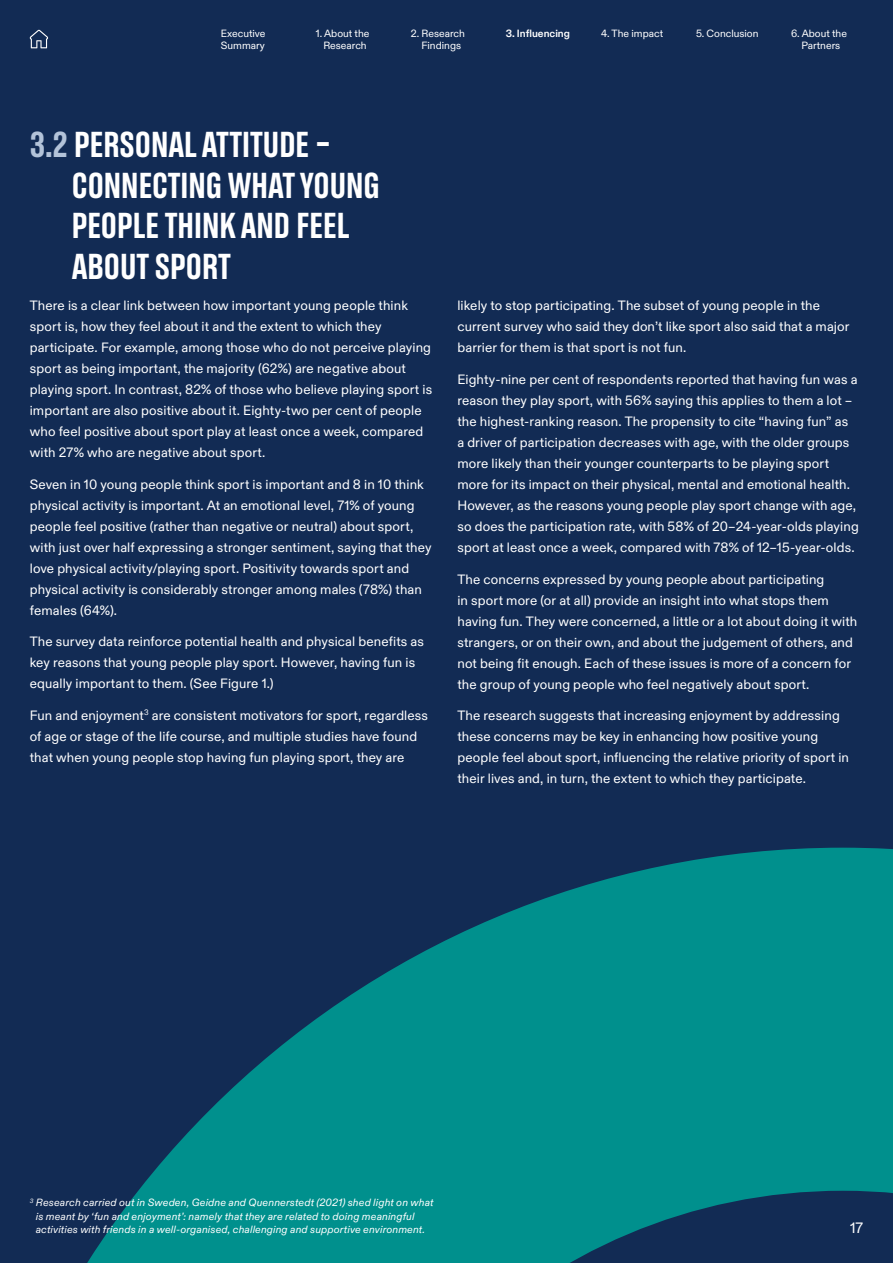
<style>
.page{position:relative;width:893px;height:1263px;background:#122b54}
.page>*{position:absolute;margin:0;border:0;box-sizing:border-box;transform-origin:0 0}
.t1{font:36px/40.5px "Olympic Headline";color:#fff}
.t2{font:15px "Olympic Sans";color:#fff}
.t3{font:13.5px/21px "Olympic Sans";letter-spacing:.01em;color:#fff}
.t4{font:italic 10.5px/13.5px "Olympic Sans";letter-spacing:.015em;color:#fff}
.t5{font:10.5px/12px "Olympic Sans";color:#fff}
.t6{font:700 10.5px "Olympic Sans";color:#fff}
.s1{color:#b3c3d9}
</style>
<div class="page">
<svg style="left:87px;top:848px;width:806px;height:415px;fill:#00908d"></svg>
<svg style="left:30px;top:30px;width:18px;height:18px"></svg>
<p class="t5" style="left:316px;top:27px;width:55px;text-align:center">1. About the<br>Research</p>
<p class="t6" style="left:506px;top:25px;width:65px">3. Influencing</p>
<p class="t5" style="left:601px;top:27px;width:64px">4. The impact</p>
<p class="t5" style="left:696px;top:27px;width:64px">5. Conclusion</p>
<p class="t5" style="left:791px;top:27px;width:57px;text-align:center">6. About the<br>Partners</p>
<p class="t5" style="left:221px;top:27px;width:46px">Executive<br>Summary</p>
<p class="t5" style="left:421px;top:27px;width:45px;text-indent:-10px">2. Research<br>Findings</p>
<h1 class="t1" style="left:72px;top:124px;width:309px;text-indent:-42px"><span class="s1">3.2</span> PERSONAL ATTITUDE –<br>CONNECTING WHAT YOUNG<br>PEOPLE THINK AND FEEL<br>ABOUT SPORT</h1>
<p class="t3" style="left:30px;top:294px;width:404px">There is a clear link between how important young people think sport is, how they feel about it and the extent to which they participate. For example, among those who do not perceive playing sport as being important, the majority (62%) are negative about playing sport. In contrast, 82% of those who believe playing sport is important are also positive about it. Eighty-two per cent of people who feel positive about sport play at least once a week, compared with 27% who are negative about sport.</p>
<p class="t3" style="left:30px;top:473px;width:403px">Seven in 10 young people think sport is important and 8 in 10 think physical activity is important. At an emotional level, 71% of young people feel positive (rather than negative or neutral) about sport, with just over half expressing a stronger sentiment, saying that they love physical activity/playing sport. Positivity towards sport and physical activity is considerably stronger among males (78%) than females (64%).</p>
<p class="t3" style="left:30px;top:630px;width:396px">The survey data reinforce potential health and physical benefits as key reasons that young people play sport. However, having fun is equally important to them. (See Figure 1.)</p>
<p class="t3" style="left:30px;top:704px;width:400px">Fun and enjoyment<sup>3</sup> are consistent motivators for sport, regardless of age or stage of the life course, and multiple studies have found that when young people stop having fun playing sport, they are</p>
<p class="t3" style="left:457px;top:294px;width:394px">likely to stop participating. The subset of young people in the current survey who said they don’t like sport also said that a major barrier for them is that sport is not fun.</p>
<p class="t3" style="left:457px;top:368px;width:403px">Eighty-nine per cent of respondents reported that having fun was a reason they play sport, with 56% saying this applies to them a lot – the highest-ranking reason. The propensity to cite “having fun” as<br>a driver of participation decreases with age, with the older groups more likely than their younger counterparts to be playing sport more for its impact on their physical, mental and emotional health.<br>However, as the reasons young people play sport change with age, so does the participation rate, with 58% of 20–24-year-olds playing sport at least once a week, compared with 78% of 12–15-year-olds.</p>
<p class="t3" style="left:457px;top:567px;width:401px">The concerns expressed by young people about participating<br>in sport more (or at all) provide an insight into what stops them having fun. They were concerned, a little or a lot about doing it with strangers, or on their own, and about the judgement of others, and not being fit enough. Each of these issues is more of a concern for the group of young people who feel negatively about sport.</p>
<p class="t3" style="left:457px;top:704px;width:393px">The research suggests that increasing enjoyment by addressing these concerns may be key in enhancing how positive young people feel about sport, influencing the relative priority of sport in their lives and, in turn, the extent to which they participate.</p>
<p class="t4" style="left:36px;top:1195px;width:399px;text-indent:-6px"><sup>3</sup> Research carried out in Sweden, Geidne and Quennerstedt (2021) shed light on what is meant by ‘fun and enjoyment’: namely that they are related to doing meaningful activities with friends in a well-organised, challenging and supportive environment.</p>
<p class="t2" style="left:850px;top:1216px;width:15px">17</p>
</div>
